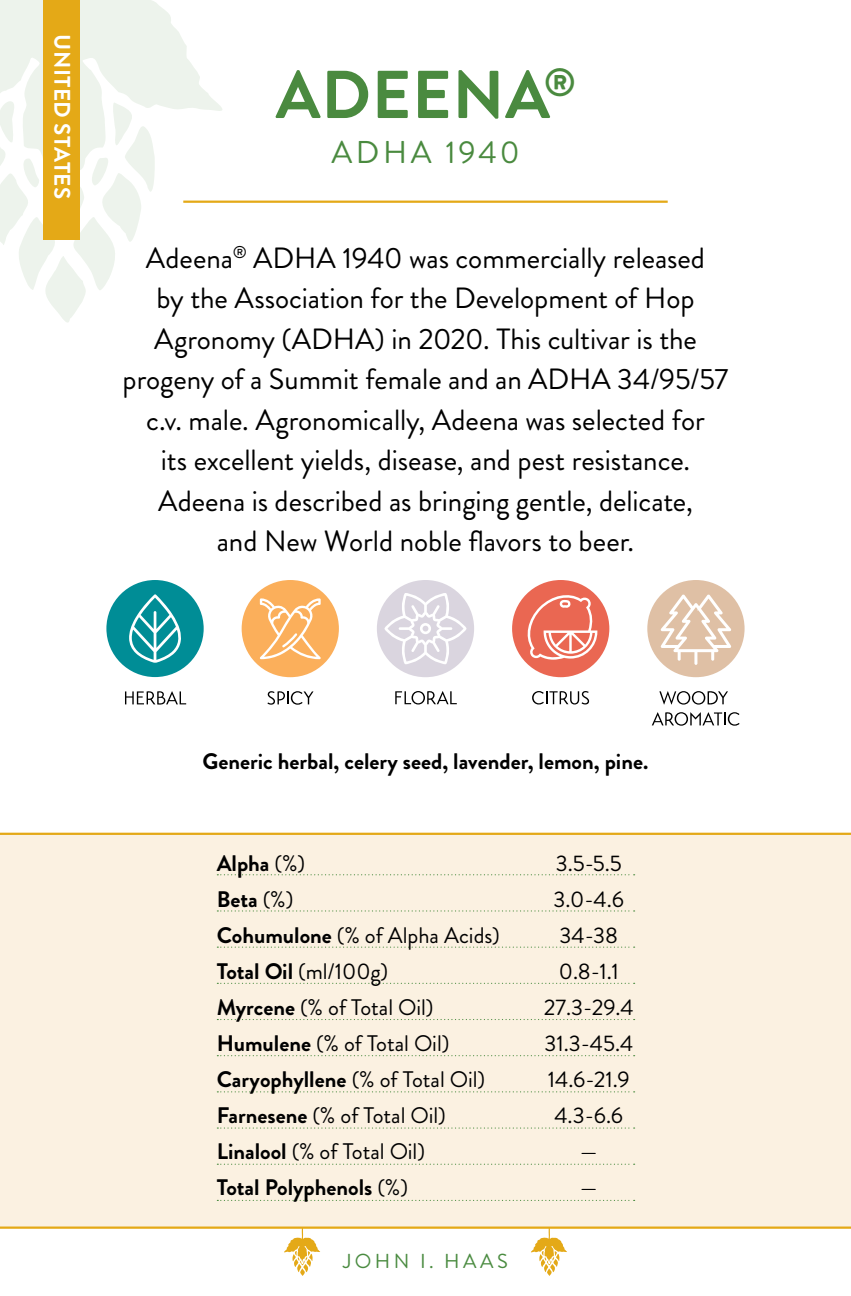
<style>
.page{position:relative;width:851px;height:1296px;background:#fff}
.page>*{position:absolute;margin:0;border:0;box-sizing:border-box;transform-origin:0 0}
.t1{font:700 67.5px "Brandon Grotesque";letter-spacing:.01em;color:#4a8a3f}
.t2{font:31.5px "Brandon Grotesque";letter-spacing:.105em;color:#4a8a3f}
.t3{font:29.25px/40.5px "Brandon Grotesque";letter-spacing:-.005em;color:#000;text-align:center}
.t4{font:22.5px "Brandon Grotesque";color:#000}
.t5{font:700 22.5px "Brandon Grotesque";color:#000}
.t6{font:700 22.5px "Brandon Grotesque";letter-spacing:.02em;color:#fff}
.t7{font:20.25px "Brandon Grotesque";letter-spacing:.17em;color:#4a8b40}
.s1{font-weight:400}
.s2{font-weight:700}
</style>
<div class="page">
<div style="left:0;top:833px;width:850px;height:394px;background:#fbf1e1"></div>
<svg style="left:531px;top:1229px;width:36px;height:47px"></svg>
<svg style="left:284px;top:1229px;width:36px;height:47px"></svg>
<hr style="left:0;top:833px;width:850px;height:2px;background:#e4a917">
<hr style="left:0;top:1227px;width:850px;height:2px;background:#e4a917">
<svg style="left:217px;top:874px;width:417px;height:1px"></svg>
<svg style="left:217px;top:910px;width:417px;height:2px"></svg>
<svg style="left:217px;top:947px;width:417px;height:1px"></svg>
<svg style="left:217px;top:983px;width:417px;height:1px"></svg>
<svg style="left:217px;top:1019px;width:417px;height:1px"></svg>
<svg style="left:217px;top:1055px;width:417px;height:1px"></svg>
<svg style="left:217px;top:1091px;width:417px;height:1px"></svg>
<svg style="left:217px;top:1127px;width:417px;height:2px"></svg>
<svg style="left:217px;top:1164px;width:417px;height:1px"></svg>
<svg style="left:217px;top:1200px;width:417px;height:1px"></svg>
<svg style="left:0;top:0;width:222px;height:111px;fill:#edf3ec"></svg>
<svg style="left:0;top:101px;width:155px;height:222px"></svg>
<div style="left:44px;top:0;width:36px;height:240px;background:#e4a917"></div>
<hr style="left:183px;top:201px;width:484px;height:2px;background:#e4a917">
<svg style="left:532px;top:691px;width:57px;height:14px"></svg>
<div style="left:512px;top:580px;width:97px;height:97px;background:#ea6752;border-radius:50%"></div>
<svg style="left:524px;top:592px;width:73px;height:68px"></svg>
<svg style="left:125px;top:691px;width:61px;height:14px"></svg>
<div style="left:106px;top:580px;width:98px;height:97px;background:#008d96;border-radius:50%"></div>
<svg style="left:129px;top:594px;width:52px;height:69px"></svg>
<svg style="left:267px;top:691px;width:46px;height:14px"></svg>
<div style="left:242px;top:580px;width:97px;height:97px;background:#fbaf5b;border-radius:50%"></div>
<svg style="left:260px;top:598px;width:61px;height:61px"></svg>
<svg style="left:659px;top:691px;width:69px;height:14px"></svg>
<svg style="left:651px;top:712px;width:88px;height:14px"></svg>
<div style="left:647px;top:580px;width:97px;height:97px;background:#dfc0a5;border-radius:50%"></div>
<svg style="left:660px;top:594px;width:71px;height:71px"></svg>
<svg style="left:395px;top:691px;width:62px;height:14px"></svg>
<div style="left:377px;top:580px;width:97px;height:97px;background:#dad5df;border-radius:50%"></div>
<svg style="left:384px;top:593px;width:82px;height:71px"></svg>
<p class="t6" style="left:78px;top:34px;width:166px;rotate:90deg">UNITED STATES</p>
<h1 class="t1" style="left:276px;top:48px;width:301px">ADEENA<sup>®</sup></h1>
<p class="t2" style="left:331px;top:131px;width:190px">ADHA 1940</p>
<p class="t3" style="left:123px;top:238px;width:607px">Adeena<sup>®</sup> ADHA 1940 was commercially released<br>by the Association for the Development of Hop Agronomy (ADHA) in 2020. This cultivar is the progeny of a Summit female and an ADHA 34/95/57 c.v. male. Agronomically, Adeena was selected for<br>its excellent yields, disease, and pest resistance.<br>Adeena is described as bringing gentle, delicate,<br>and New World noble flavors to beer.</p>
<p class="t5" style="left:203px;top:746px;width:447px">Generic herbal, celery seed, lavender, lemon, pine.</p>
<p class="t5" style="left:217px;top:847px;width:90px">Alpha <span class="s1">(%)</span></p>
<p class="t4" style="left:555px;top:847px;width:68px">3.5-5.5</p>
<p class="t5" style="left:217px;top:883px;width:78px">Beta <span class="s1">(%)</span></p>
<p class="t4" style="left:553px;top:883px;width:72px">3.0-4.6</p>
<p class="t4" style="left:217px;top:919px;width:285px"><span class="s2">Cohumulone</span> (% of Alpha Acids)</p>
<p class="t4" style="left:559px;top:919px;width:60px">34-38</p>
<p class="t4" style="left:217px;top:955px;width:173px"><span class="s2">Total Oil</span> (ml/100g)</p>
<p class="t4" style="left:559px;top:955px;width:61px">0.8-1.1</p>
<p class="t4" style="left:217px;top:991px;width:218px"><span class="s2">Myrcene</span> (% of Total Oil)</p>
<p class="t4" style="left:544px;top:991px;width:91px">27.3-29.4</p>
<p class="t4" style="left:217px;top:1027px;width:234px"><span class="s2">Humulene</span> (% of Total Oil)</p>
<p class="t4" style="left:544px;top:1027px;width:90px">31.3-45.4</p>
<p class="t5" style="left:217px;top:1063px;width:270px">Caryophyllene <span class="s1">(% of Total Oil)</span></p>
<p class="t4" style="left:547px;top:1063px;width:83px">14.6-21.9</p>
<p class="t4" style="left:217px;top:1099px;width:231px"><span class="s2">Farnesene</span> (% of Total Oil)</p>
<p class="t4" style="left:554px;top:1099px;width:70px">4.3-6.6</p>
<p class="t4" style="left:217px;top:1135px;width:210px"><span class="s2">Linalool</span> (% of Total Oil)</p>
<p class="t4" style="left:579px;top:1135px;width:19px">—</p>
<p class="t5" style="left:217px;top:1171px;width:193px">Total Polyphenols <span class="s1">(%)</span></p>
<p class="t4" style="left:579px;top:1171px;width:19px">—</p>
<p class="t7" style="left:343px;top:1247px;width:166px">JOHN I. HAAS</p>
</div>
